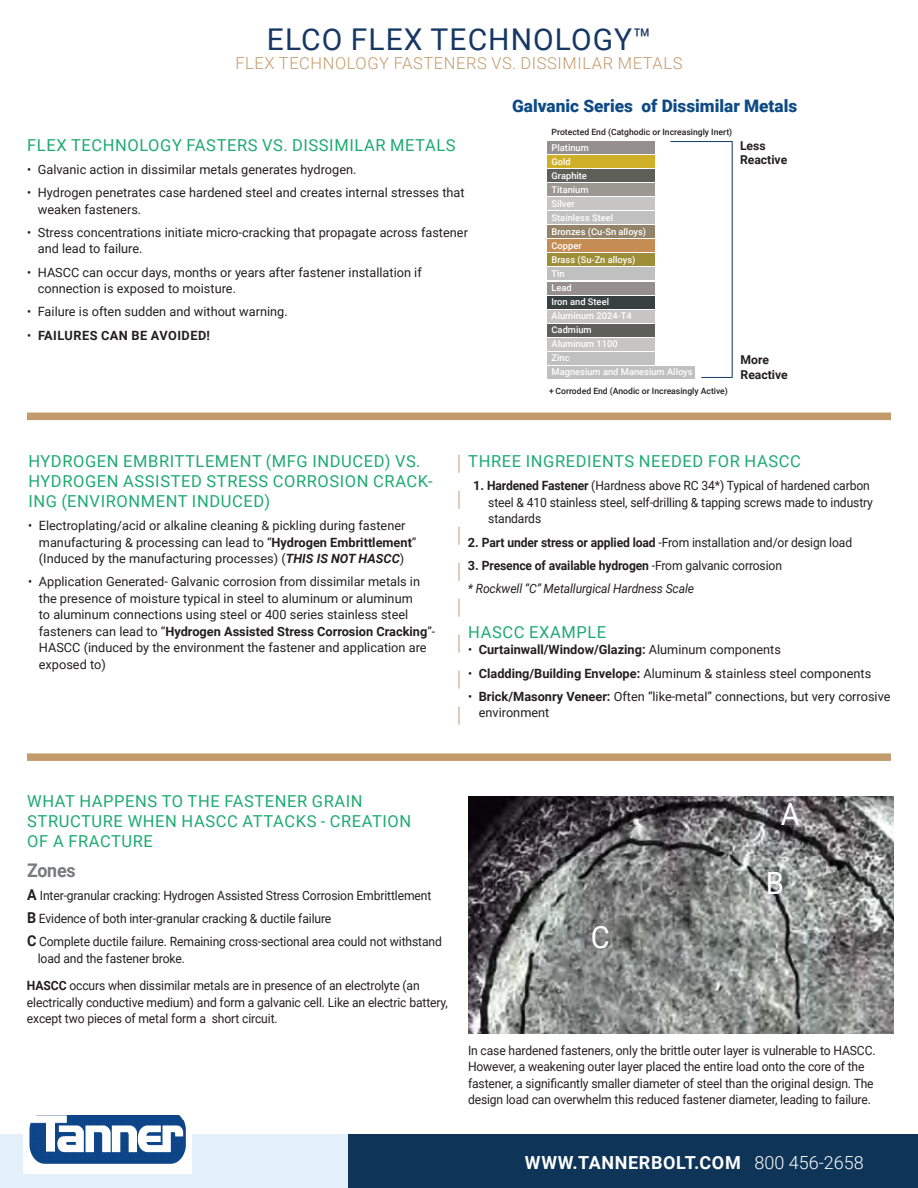
<style>
.page{position:relative;width:918px;height:1188px;background:#fff}
.page>*{position:absolute;margin:0;border:0;box-sizing:border-box;transform-origin:0 0}
.t1{font:30.75px "Roboto";color:#fff;scale:.95 1}
.t2{font:30px "Roboto";letter-spacing:.035em;color:#173764}
.t3{font:700 18.75px "Roboto";letter-spacing:-.01em;color:#787a7d;scale:.95 1}
.t4{font:700 18px "Roboto";letter-spacing:.035em;color:#fff}
.t5{font:900 17.25px "Roboto";color:#0e4a85}
.t6{font:16.5px/19.8px "Roboto";letter-spacing:.035em;color:#1eaa72}
.t7{font:300 16.5px "Roboto";letter-spacing:.035em;color:#c39a6b}
.Bullet{font:12.75px/16.5px "Roboto";letter-spacing:-.01em;color:#231f20;scale:.95 1}
.t8{font:700 12.75px "Roboto";color:#231f20}
.t9{font:italic 12.75px "Roboto";letter-spacing:-.01em;color:#231f20;scale:.95 1}
.t10{font:700 12.75px "Roboto";letter-spacing:.035em;color:#231f20}
.t11{font:700 12.15px/14.7px "Roboto";color:#231f20}
.t12{font:500 9.3px/14.1px "Roboto";color:#fff}
.t13{font:500 8.55px "Roboto";color:#231f20}
.s1{font-weight:400}
.s2{font-weight:700}
.s3{font-weight:700;font-style:italic}
.s4{font-weight:700;font-size:15px}
.s5{font-weight:300}
</style>
<div class="page">
<div style="left:0;top:1134px;width:403px;height:54px;background:#e3eff9"></div>
<img style="left:24px;top:1116px;width:167px;height:58px">
<div style="left:349px;top:1134px;width:569px;height:54px;background:#0e3458"></div>
<div style="left:547px;top:142px;width:108px;height:12px;background:#95908d"></div>
<div style="left:547px;top:254px;width:108px;height:12px;background:#9d8e37"></div>
<div style="left:547px;top:268px;width:108px;height:12px;background:#c0c0c0"></div>
<div style="left:547px;top:282px;width:108px;height:12px;background:#95908d"></div>
<div style="left:547px;top:296px;width:108px;height:12px;background:#394040"></div>
<div style="left:547px;top:310px;width:108px;height:12px;background:#c6c5c4"></div>
<div style="left:547px;top:324px;width:108px;height:12px;background:#5f5f5a"></div>
<div style="left:547px;top:338px;width:108px;height:12px;background:#c6c5c4"></div>
<div style="left:547px;top:352px;width:108px;height:12px;background:#c0c0c0"></div>
<div style="left:547px;top:366px;width:147px;height:12px;background:#c0c0c0"></div>
<div style="left:547px;top:156px;width:108px;height:12px;background:#d1b029"></div>
<div style="left:547px;top:170px;width:108px;height:12px;background:#5f5f5a"></div>
<div style="left:547px;top:184px;width:108px;height:12px;background:#9b9791"></div>
<div style="left:547px;top:198px;width:108px;height:12px;background:#c6c5c4"></div>
<div style="left:547px;top:212px;width:108px;height:12px;background:#c0c0c0"></div>
<div style="left:547px;top:226px;width:108px;height:12px;background:#938368"></div>
<div style="left:547px;top:240px;width:108px;height:12px;background:#c58c54"></div>
<svg style="left:670px;top:141px;width:63px;height:237px"></svg>
<img style="left:468px;top:796px;width:425px;height:237px">
<svg style="left:459px;top:455px;width:1px;height:270px"></svg>
<div style="left:27px;top:413px;width:864px;height:7px;background:#c39a6b"></div>
<div style="left:27px;top:753px;width:864px;height:8px;background:#c39a6b"></div>
<p class="t2" style="left:267px;top:18px;width:386px">ELCO FLEX TECHNOLOGY™</p>
<p class="t7" style="left:235px;top:52px;width:449px">FLEX TECHNOLOGY FASTENERS VS. DISSIMILAR METALS</p>
<p class="t6" style="left:27px;top:134px;width:430px">FLEX TECHNOLOGY FASTERS VS. DISSIMILAR METALS</p>
<p class="Bullet" style="left:27px;top:161px;width:348px">• Galvanic action in dissimilar metals generates hydrogen.</p>
<p class="Bullet" style="left:38px;top:184px;width:451px;text-indent:-11px">• Hydrogen penetrates case hardened steel and creates internal stresses that weaken fasteners.</p>
<p class="Bullet" style="left:38px;top:224px;width:454px;text-indent:-11px">• Stress concentrations initiate micro-cracking that propagate across fastener and lead to failure.</p>
<p class="Bullet" style="left:38px;top:263px;width:406px;text-indent:-11px">• HASCC can occur days, months or years after fastener installation if connection is exposed to moisture.</p>
<p class="Bullet" style="left:27px;top:303px;width:276px">• Failure is often sudden and without warning.</p>
<p class="t10" style="left:27px;top:326px;width:184px"><span class="s1">•</span> FAILURES CAN BE AVOIDED!</p>
<p class="t5" style="left:512px;top:94px;width:287px">Galvanic Series of Dissimilar Metals</p>
<p class="t13" style="left:552px;top:126px;width:182px">Protected End (Catghodic or Increasingly Inert)</p>
<p class="t11" style="left:740px;top:138px;width:49px">Less<br>Reactive</p>
<p class="t12" style="left:552px;top:140px;width:39px">Platinum</p>
<p class="t12" style="left:552px;top:154px;width:96px">Gold<br>Graphite<br>Titanium<br>Silver<br>Stainless Steel<br>Bronzes (Cu-Sn alloys)<br>Copper</p>
<p class="t12" style="left:552px;top:253px;width:143px">Brass (Su-Zn alloys)<br>Tin<br>Lead<br>Iron and Steel<br>Aluminum 2024-T4<br>Cadmium<br>Aluminum 1100<br>Zinc<br>Magnesium and Manesium Alloys</p>
<p class="t13" style="left:549px;top:385px;width:180px">+ Corroded End (Anodic or Increasingly Active)</p>
<p class="t11" style="left:741px;top:352px;width:49px">More<br>Reactive</p>
<p class="t6" style="left:28px;top:451px;width:406px">HYDROGEN EMBRITTLEMENT (MFG INDUCED) VS.<br>HYDROGEN ASSISTED STRESS CORROSION CRACK-<br>ING (ENVIRONMENT INDUCED)</p>
<p class="Bullet" style="left:39px;top:517px;width:399px;text-indent:-11px">• Electroplating/acid or alkaline cleaning &amp; pickling during fastener manufacturing &amp; processing can lead to “<span class="s2">Hydrogen Embrittlement</span>” (Induced by the manufacturing processes) (<span class="s3">THIS IS NOT HASCC</span>)</p>
<p class="Bullet" style="left:39px;top:573px;width:419px;text-indent:-11px">• Application Generated- Galvanic corrosion from dissimilar metals in the presence of moisture typical in steel to aluminum or aluminum<br>to aluminum connections using steel or 400 series stainless steel fasteners can lead to “<span class="s2">Hydrogen Assisted Stress Corrosion Cracking</span>”- HASCC (induced by the environment the fastener and application are exposed to)</p>
<p class="t6" style="left:468px;top:451px;width:334px">THREE INGREDIENTS NEEDED FOR HASCC</p>
<p class="Bullet" style="left:488px;top:477px;width:407px;text-indent:-15px"><span class="s2">1. Hardened Fastener</span> (Hardness above RC 34*) Typical of hardened carbon steel &amp; 410 stainless steel, self-drilling &amp; tapping screws made to industry standards</p>
<p class="Bullet" style="left:468px;top:533px;width:406px"><span class="s2">2. Part under stress or applied load</span> -From installation and/or design load</p>
<p class="t8" style="left:468px;top:556px;width:316px">3. Presence of available hydrogen <span class="s1">-From galvanic corrosion</span></p>
<p class="t9" style="left:468px;top:580px;width:240px">* Rockwell “C” Metallurgical Hardness Scale</p>
<p class="t6" style="left:468px;top:622px;width:139px">HASCC EXAMPLE</p>
<p class="t8" style="left:468px;top:641px;width:314px"><span class="s1">•</span> Curtainwall/Window/Glazing: <span class="s1">Aluminum components</span></p>
<p class="Bullet" style="left:468px;top:664px;width:426px">• <span class="s2">Cladding/Building Envelope:</span> Aluminum &amp; stainless steel components</p>
<p class="Bullet" style="left:479px;top:688px;width:435px;text-indent:-11px">• <span class="s2">Brick/Masonry Veneer:</span> Often “like-metal” connections, but very corrosive environment</p>
<p class="t6" style="left:27px;top:791px;width:385px">WHAT HAPPENS TO THE FASTENER GRAIN<br>STRUCTURE WHEN HASCC ATTACKS - CREATION<br>OF A FRACTURE</p>
<p class="t3" style="left:27px;top:857px;width:53px">Zones</p>
<p class="Bullet" style="left:27px;top:887px;width:427px"><span class="s4">A</span> Inter-granular cracking: Hydrogen Assisted Stress Corrosion Embrittlement</p>
<p class="Bullet" style="left:27px;top:910px;width:322px"><span class="s4">B</span> Evidence of both inter-granular cracking &amp; ductile failure</p>
<p class="Bullet" style="left:38px;top:933px;width:427px;text-indent:-11px"><span class="s4">C</span> Complete ductile failure. Remaining cross-sectional area could not withstand load and the fastener broke.</p>
<p class="Bullet" style="left:27px;top:977px;width:445px"><span class="s2">HASCC</span> occurs when dissimilar metals are in presence of an electrolyte (an electrically conductive medium) and form a galvanic cell. Like an electric battery, except two pieces of metal form a short circuit.</p>
<p class="t1" style="left:781px;top:792px;width:22px">A</p>
<p class="t1" style="left:591px;top:915px;width:22px">C</p>
<p class="t1" style="left:766px;top:861px;width:21px">B</p>
<p class="Bullet" style="left:468px;top:1042px;width:431px">In case hardened fasteners, only the brittle outer layer is vulnerable to HASCC.<br>However, a weakening outer layer placed the entire load onto the core of the fastener, a significantly smaller diameter of steel than the original design. The design load can overwhelm this reduced fastener diameter, leading to failure.</p>
<h3 class="t4" style="left:525px;top:1150px;width:340px">WWW.TANNERBOLT.COM <span class="s5">800 456-2658</span></h3>
</div>
